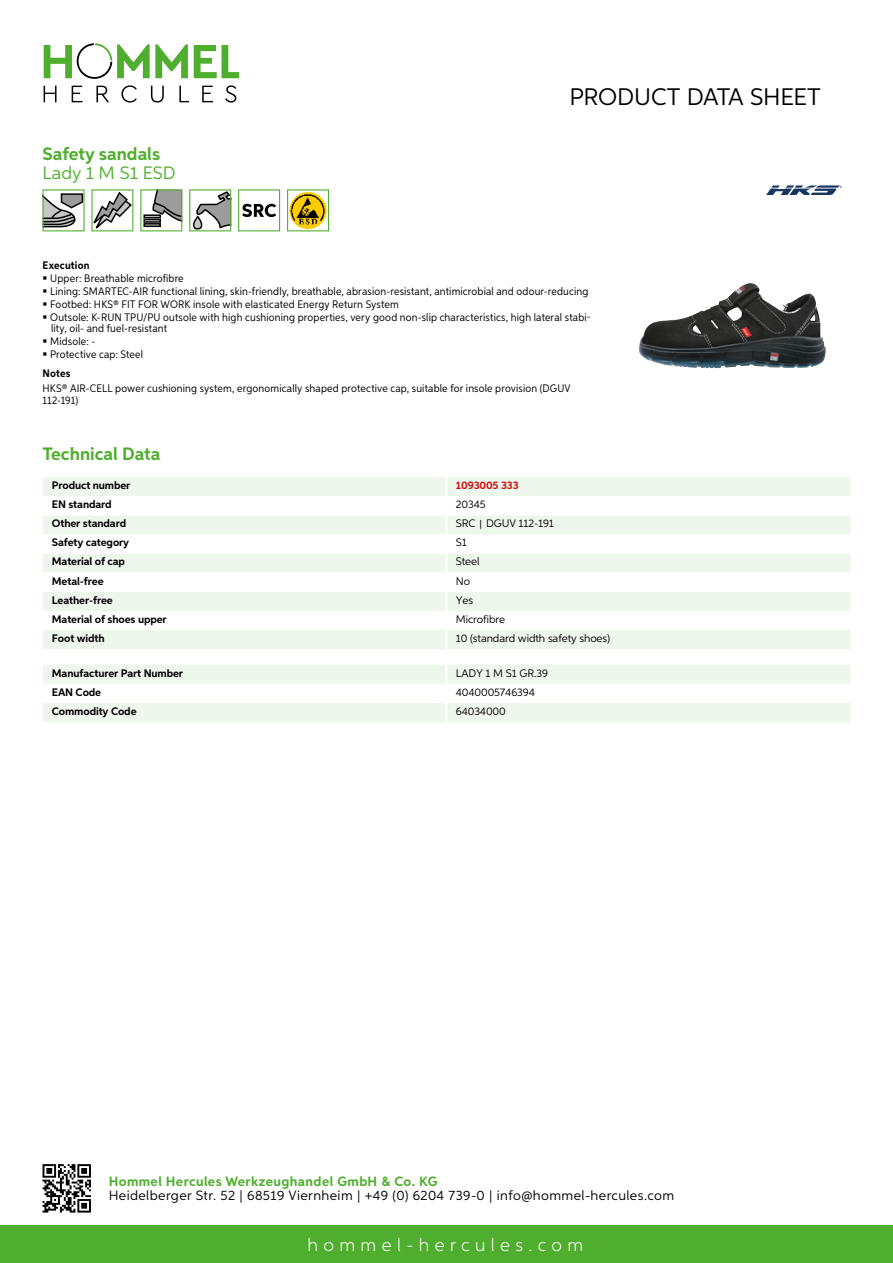
<style>
.page{position:relative;width:893px;height:1263px;background:#fff}
.page>*{position:absolute;margin:0;border:0;box-sizing:border-box;transform-origin:0 0}
.t1{font:24px "Aspira";letter-spacing:-.01em;color:#000}
.t2{font:700 18px "Aspira";color:#50ae2f}
.t3{font:300 18px "Aspira";letter-spacing:.3em;color:#fff}
.t4{font:18px "Aspira";color:#50ae2f}
.t5{font:13.5px "Aspira";letter-spacing:.03em;color:#000}
.t6{font:700 13.5px "Aspira";letter-spacing:.03em;color:#50ae2f}
.t7{font:10.95px/12.6px "Aspira Nar";letter-spacing:.015em;color:#000}
.t8{font:700 10.95px "Aspira";letter-spacing:-.01em;color:#000}
.t9{font:10.95px "Aspira";letter-spacing:-.01em;color:#000}
.t10{font:700 10.95px "Aspira Nar";letter-spacing:.015em;color:#000}
.t11{font:700 10.95px "Aspira";letter-spacing:-.01em;color:#cd1013}
.t12{font:3px "Arial";color:#183562}
.s1{font-family:"Wuerth Global";font-size:10.5px}
</style>
<div class="page">
<div style="left:0;top:1226px;width:893px;height:37px;background:#50ae2f"></div>
<svg style="left:43px;top:1164px;width:48px;height:48px"></svg>
<svg style="left:194px;top:45px;width:45px;height:33px"></svg>
<svg style="left:44px;top:43px;width:144px;height:36px"></svg>
<svg style="left:44px;top:86px;width:13px;height:16px"></svg>
<svg style="left:72px;top:86px;width:10px;height:16px"></svg>
<svg style="left:96px;top:86px;width:13px;height:16px"></svg>
<svg style="left:121px;top:85px;width:16px;height:18px"></svg>
<svg style="left:151px;top:86px;width:13px;height:17px"></svg>
<svg style="left:179px;top:86px;width:10px;height:16px"></svg>
<svg style="left:202px;top:86px;width:11px;height:16px"></svg>
<svg style="left:225px;top:85px;width:11px;height:18px"></svg>
<div style="left:43px;top:477px;width:807px;height:172px;background:#eef7eb"></div>
<svg style="left:43px;top:496px;width:807px;height:134px"></svg>
<hr style="left:445px;top:477px;width:3px;height:19px;background:#fff">
<hr style="left:445px;top:496px;width:3px;height:19px;background:#fff">
<hr style="left:445px;top:515px;width:3px;height:19px;background:#fff">
<hr style="left:445px;top:534px;width:3px;height:19px;background:#fff">
<hr style="left:445px;top:553px;width:3px;height:20px;background:#fff">
<hr style="left:445px;top:573px;width:3px;height:19px;background:#fff">
<hr style="left:445px;top:592px;width:3px;height:19px;background:#fff">
<hr style="left:445px;top:611px;width:3px;height:19px;background:#fff">
<hr style="left:445px;top:630px;width:3px;height:19px;background:#fff">
<svg style="left:43px;top:665px;width:807px;height:57px"></svg>
<hr style="left:445px;top:703px;width:3px;height:19px;background:#fff">
<svg style="left:43px;top:189px;width:90px;height:42px"></svg>
<svg style="left:140px;top:189px;width:42px;height:42px"></svg>
<svg style="left:189px;top:189px;width:42px;height:42px"></svg>
<svg style="left:238px;top:189px;width:42px;height:42px"></svg>
<svg style="left:287px;top:189px;width:42px;height:42px"></svg>
<img style="left:674px;top:283px;width:76px;height:37px">
<svg style="left:766px;top:185px;width:74px;height:10px"></svg>
<h2 class="t2" style="left:43px;top:142px;width:119px">Safety sandals</h2>
<h2 class="t4" style="left:43px;top:162px;width:132px">Lady 1 M S1 ESD</h2>
<h1 class="t1" style="left:569px;top:82px;width:253px">Product data sh eet</h1>
<p class="t12" style="left:840px;top:185px;width:4px">®</p>
<p class="t10" style="left:43px;top:259px;width:49px">Execution</p>
<p class="t7" style="left:50px;top:272px;width:542px">Upper: Breathable microfibre<br>Lining: SMARTEC-AIR functional lining, skin-friendly, breathable, abrasion-resistant, antimicrobial and odour-reducing Footbed: HKS® FIT FOR WORK insole with elasticated Energy Return System<br>Outsole: K-RUN TPU/PU outsole with high cushioning properties, very good non-slip characteristics, high lateral stabi&shy;lity, oil- and fuel-resistant<br>Midsole: -<br>Protective cap: Steel</p>
<p class="t10" style="left:43px;top:367px;width:29px">Notes</p>
<p class="t7" style="left:43px;top:382px;width:530px;line-height:12px">HKS® AIR-CELL power cushioning system, ergonomically shaped protective cap, suitable for insole provision (DGUV<br>112-191)</p>
<h2 class="t2" style="left:43px;top:443px;width:120px">Technical Data</h2>
<p class="t8" style="left:52px;top:478px;width:80px">Product number</p>
<p class="t11" style="left:456px;top:478px;width:64px">1093005 333</p>
<p class="t8" style="left:52px;top:498px;width:61px">EN standard</p>
<p class="t9" style="left:456px;top:498px;width:31px">20345</p>
<p class="t8" style="left:52px;top:517px;width:76px">Other standard</p>
<p class="t9" style="left:456px;top:517px;width:100px">SRC <span class="s1">|</span> DGUV 112-191</p>
<p class="t8" style="left:52px;top:536px;width:79px">Safety category</p>
<p class="t9" style="left:456px;top:536px;width:12px">S1</p>
<p class="t8" style="left:52px;top:555px;width:75px">Material of cap</p>
<p class="t9" style="left:456px;top:555px;width:25px">Steel</p>
<p class="t8" style="left:52px;top:574px;width:53px">Metal-free</p>
<p class="t9" style="left:456px;top:574px;width:16px">No</p>
<p class="t8" style="left:52px;top:593px;width:62px">Leather-free</p>
<p class="t9" style="left:456px;top:593px;width:19px">Yes</p>
<p class="t8" style="left:52px;top:612px;width:116px">Material of shoes upper</p>
<p class="t9" style="left:456px;top:612px;width:51px">Microfibre</p>
<p class="t8" style="left:52px;top:631px;width:54px">Foot width</p>
<p class="t9" style="left:456px;top:632px;width:156px">10 (standard width safety shoes)</p>
<p class="t8" style="left:52px;top:666px;width:133px">Manufacturer Part Number</p>
<p class="t9" style="left:456px;top:666px;width:94px">LADY 1 M S1 GR.39</p>
<p class="t8" style="left:52px;top:685px;width:51px">EAN Code</p>
<p class="t9" style="left:456px;top:685px;width:81px">4040005746394</p>
<p class="t8" style="left:52px;top:704px;width:86px">Commodity Code</p>
<p class="t9" style="left:456px;top:704px;width:52px">64034000</p>
<p class="t6" style="left:109px;top:1172px;width:330px">Hommel Hercules Werkzeughandel GmbH &amp; Co. KG</p>
<p class="t5" style="left:109px;top:1187px;width:567px">Heidelberger Str. 52 | 68519 Viernheim | +49 (0) 6204 739-0 | info@hommel-hercules.com</p>
<h2 class="t3" style="left:307px;top:1234px;width:277px">hommel-hercules.com</h2>
</div>
